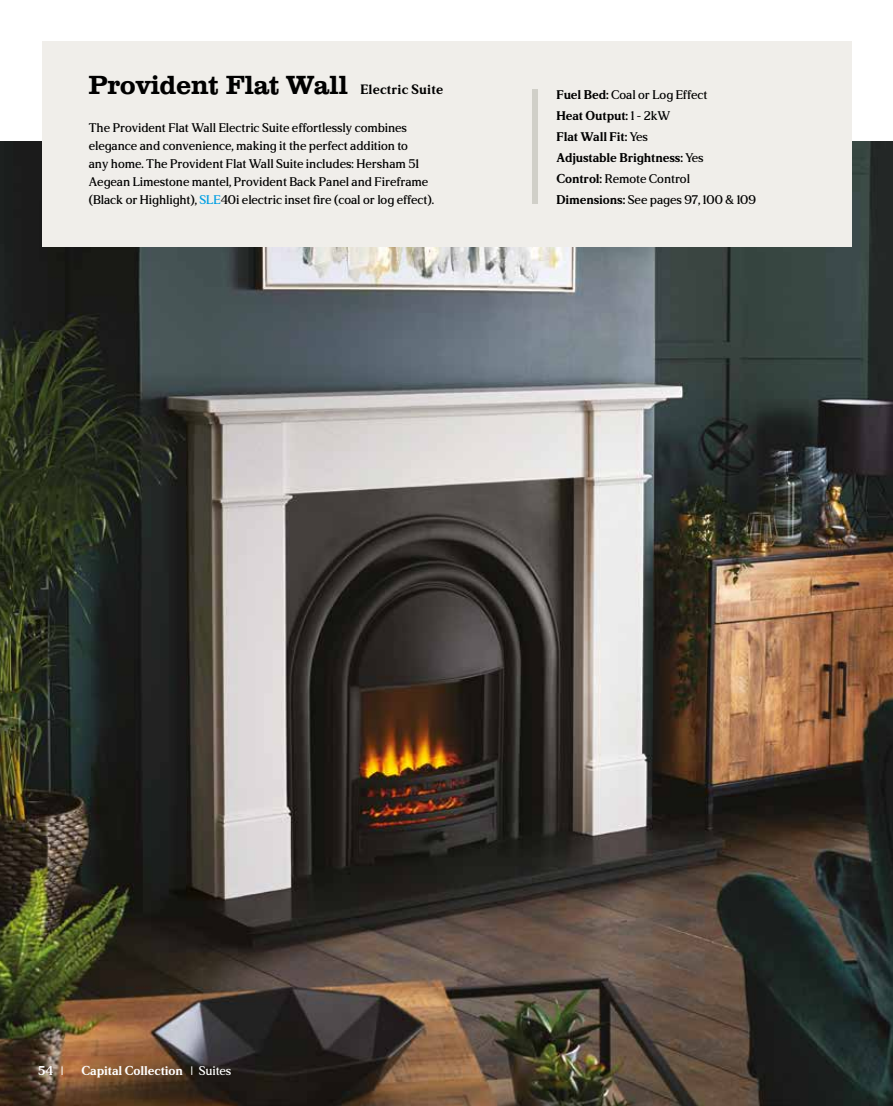
<style>
.page{position:relative;width:893px;height:1106px;background:#fff}
.page>*{position:absolute;margin:0;border:0;box-sizing:border-box;transform-origin:0 0}
.t1{font:27px "Clarendon";letter-spacing:-.02em;color:#000}
.t2{font:500 12.75px/18px "LT Cushion";color:#000}
.t3{font:700 12.75px/21px "LT Cushion";color:#000}
.t4{font:700 12.75px "LT Cushion";color:#fff}
.s1{font-family:"LT Cushion";font-weight:700;font-size:13.5px}
.s2{color:#009fe3}
.s3{font-weight:500}
.s4{font-family:"Arial Narrow";font-weight:400;font-size:12px}
</style>
<div class="page">
<img style="left:0;top:142px;width:893px;height:964px">
<div style="left:43px;top:41px;width:808px;height:206px;background:#f0eeea"></div>
<div style="left:532px;top:89px;width:6px;height:115px;background:#d0cfc8"></div>
<h1 class="t1" style="left:88px;top:70px;width:356px">Provident Flat Wall <span class="s1">Electric Suite</span></h1>
<p class="t2" style="left:89px;top:119px;width:347px">The Provident Flat Wall Electric Suite effortlessly combines elegance and convenience, making it the perfect addition to<br>any home. The Provident Flat Wall Suite includes: Hersham 51<br>Aegean Limestone mantel, Provident Back Panel and Fireframe (Black or Highlight), <span class="s2">SLE</span>40i electric inset fire (coal or log effect).</p>
<p class="t3" style="left:556px;top:84px;width:201px">Fuel Bed: <span class="s3">Coal or Log Effect<br></span>Heat Output: <span class="s3">1 - 2kW<br></span>Flat Wall Fit: <span class="s3">Yes<br></span>Adjustable Brightness: <span class="s3">Yes<br></span>Control: <span class="s3">Remote Control<br></span>Dimensions: <span class="s3">See pages 97, 100 &amp; 109</span></p>
<p class="t4" style="left:38px;top:1063px;width:27px">54 <span class="s4">I</span></p>
<p class="t4" style="left:82px;top:1063px;width:151px">Capital Collection <span class="s4">I</span> <span class="s3">Suites</span></p>
</div>
